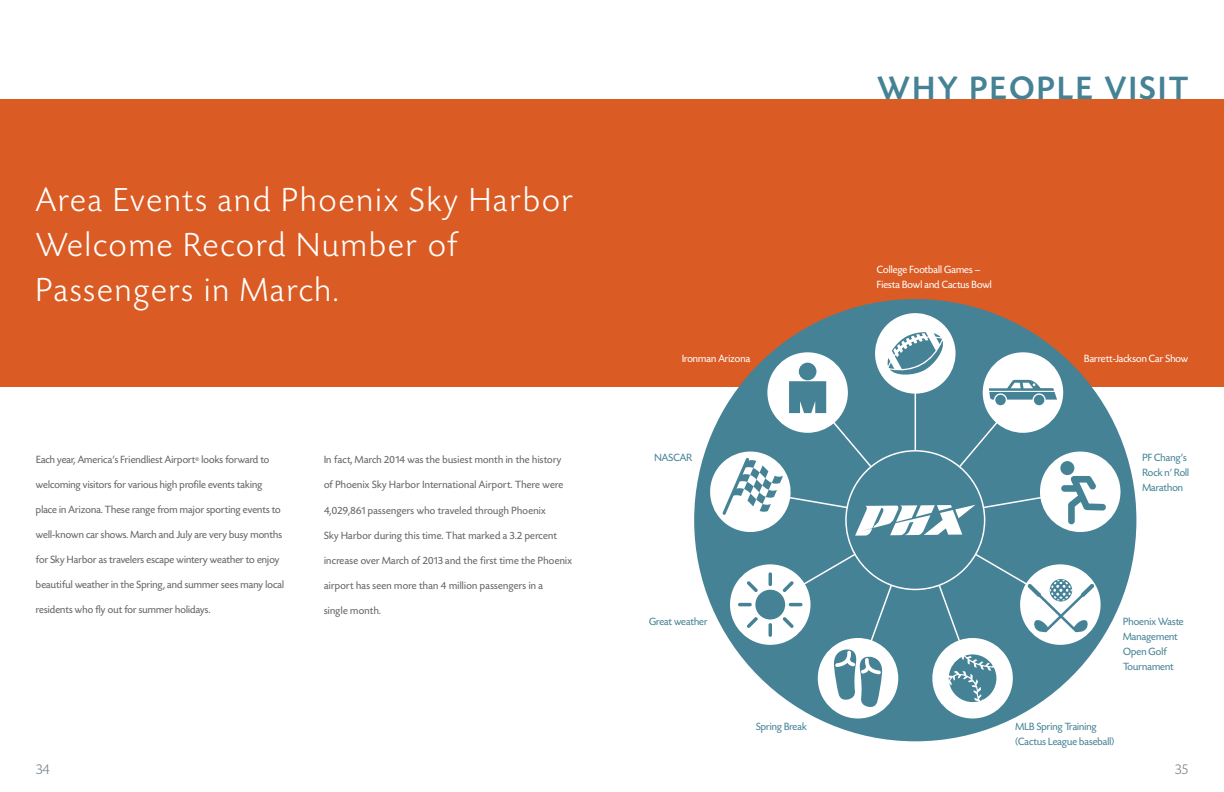
<style>
.page{position:relative;width:1224px;height:792px;background:#fff}
.page>*{position:absolute;margin:0;border:0;box-sizing:border-box;transform-origin:0 0}
.t1{font:300 35px/45px "Today SH";letter-spacing:.08em;color:#fff}
.t2{font:500 34px "Today SH";letter-spacing:.1em;color:#468296}
.t3{font:300 15px "Today SH";color:#77838b}
.t4{font:11px "Today SH";letter-spacing:.015em;color:#636466}
.t5{font:11px/15px "Today SH";letter-spacing:.01em;color:#468296}
.t6{font:11px/15px "Today SH";letter-spacing:.01em;color:#fff}
</style>
<div class="page">
<div style="left:0;top:99px;width:1224px;height:288px;background:#da5b23"></div>
<div style="left:694px;top:299px;width:442px;height:442px;background:#468296;border-radius:50%"></div>
<svg style="left:705px;top:307px;width:415px;height:411px"></svg>
<svg style="left:1050px;top:580px;width:22px;height:20px"></svg>
<h1 class="t1" style="left:36px;top:178px;width:538px">Area Events and Phoenix Sky Harbor<br>Welcome Record Number of<br>Passengers in March.</h1>
<p class="t4" style="left:36px;top:454px;width:235px">Each year, America’s Friendliest Airport<sup>®</sup> looks forward to</p>
<p class="t4" style="left:36px;top:479px;width:228px">welcoming visitors for various high profile events taking</p>
<p class="t4" style="left:36px;top:504px;width:246px">place in Arizona. These range from major sporting events to</p>
<p class="t4" style="left:36px;top:529px;width:247px">well-known car shows. March and July are very busy months</p>
<p class="t4" style="left:36px;top:554px;width:245px">for Sky Harbor as travelers escape wintery weather to enjoy</p>
<p class="t4" style="left:36px;top:579px;width:250px">beautiful weather in the Spring, and summer sees many local</p>
<p class="t4" style="left:36px;top:604px;width:176px">residents who fly out for summer holidays.</p>
<p class="t4" style="left:324px;top:454px;width:239px">In fact, March 2014 was the busiest month in the history</p>
<p class="t4" style="left:324px;top:479px;width:241px">of Phoenix Sky Harbor International Airport. There were</p>
<p class="t4" style="left:324px;top:504px;width:223px">4,029,861 passengers who traveled through Phoenix</p>
<p class="t4" style="left:324px;top:529px;width:234px">Sky Harbor during this time. That marked a 3.2 percent</p>
<p class="t4" style="left:324px;top:554px;width:250px">increase over March of 2013 and the first time the Phoenix</p>
<p class="t4" style="left:324px;top:579px;width:221px">airport has seen more than 4 million passengers in a</p>
<p class="t4" style="left:324px;top:604px;width:58px">single month.</p>
<h3 class="t3" style="left:36px;top:761px;width:15px">34</h3>
<h2 class="t2" style="left:877px;top:70px;width:312px">WHY PEOPLE VISIT</h2>
<p class="t6" style="left:877px;top:263px;width:116px">College Football Games –<br>Fiesta Bowl and Cactus Bowl</p>
<p class="t6" style="left:682px;top:352px;width:70px">Ironman Arizona</p>
<p class="t6" style="left:1084px;top:352px;width:106px">Barrett-Jackson Car Show</p>
<p class="t5" style="left:654px;top:451px;width:39px">NASCAR</p>
<p class="t5" style="left:1142px;top:451px;width:48px">PF Chang’s<br>Rock n’ Roll<br>Marathon</p>
<p class="t5" style="left:649px;top:614px;width:60px">Great weather</p>
<p class="t5" style="left:1123px;top:614px;width:62px">Phoenix Waste<br>Management<br>Open Golf<br>Tournament</p>
<p class="t5" style="left:756px;top:720px;width:52px">Spring Break</p>
<p class="t5" style="left:1016px;top:720px;width:100px">MLB Spring Training (Cactus League baseball)</p>
<h3 class="t3" style="left:1175px;top:761px;width:14px">35</h3>
</div>
